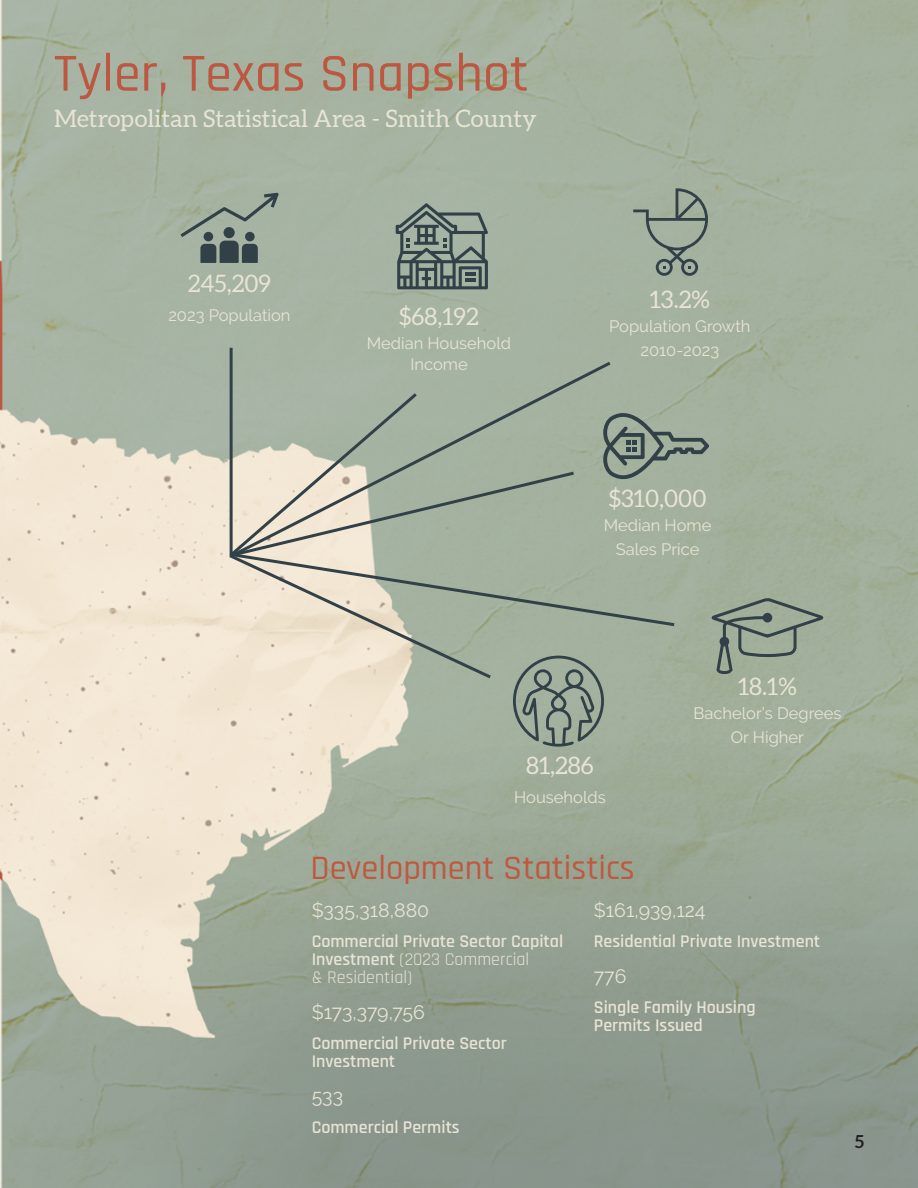
<style>
.page{position:relative;width:918px;height:1188px;background:#fff}
.page>*{position:absolute;margin:0;border:0;box-sizing:border-box;transform-origin:0 0}
.t1{font:500 54px "Rajdhani";color:#bc5741}
.t2{font:500 34.5px "Rajdhani";color:#c05840}
.t3{font:24px "Aleo";letter-spacing:.005em;color:#e7e4d5}
.t4{font:19.5px "Raleway";color:#e7e4d5}
.t5{font:600 18px/18px "Rajdhani";color:#e7e4d5}
.t6{font:700 18px "Aleo";color:#231f20}
.t7{font:16.5px/24px "Raleway";color:#e7e4d5;text-align:center}
.s1{font-weight:400}
</style>
<div class="page">
<img style="left:0;top:0;width:918px;height:1188px">
<hr style="left:230px;top:348px;width:3px;height:210px;background:#324147">
<div style="left:227px;top:359px;width:387px;height:31px;background:#a6b3a3"></div>
<svg style="left:396px;top:203px;width:92px;height:86px;background:#77857e"></svg>
<svg style="left:180px;top:193px;width:99px;height:70px;background:#89978b"></svg>
<svg style="left:633px;top:188px;width:75px;height:88px;background:#909e8f"></svg>
<svg style="left:226px;top:390px;width:597px;height:357px;background:#adb6a4"></svg>
<h1 class="t1" style="left:54px;top:42px;width:476px">Tyler, Texas Snapshot</h1>
<h3 class="t3" style="left:54px;top:104px;width:484px">Metropolitan Statistical Area - Smith County</h3>
<h3 class="t3" style="left:188px;top:270px;width:85px">245,209</h3>
<p class="t7" style="left:168px;top:303px;width:124px">2023 Population</p>
<h3 class="t3" style="left:399px;top:303px;width:81px">$68,192</h3>
<p class="t7" style="left:367px;top:333px;width:146px;line-height:21px">Median Household<br>Income</p>
<h3 class="t3" style="left:650px;top:285px;width:62px">13.2%</h3>
<p class="t7" style="left:609px;top:314px;width:143px">Population Growth<br>2010-2023</p>
<h3 class="t3" style="left:609px;top:484px;width:99px">$310,000</h3>
<p class="t7" style="left:604px;top:513px;width:109px">Median Home<br>Sales Price</p>
<h3 class="t3" style="left:526px;top:752px;width:69px">81,286</h3>
<p class="t7" style="left:514px;top:785px;width:93px">Households</p>
<h3 class="t3" style="left:738px;top:672px;width:60px">18.1%</h3>
<p class="t7" style="left:693px;top:701px;width:150px">Bachelor’s Degrees<br>Or Higher</p>
<h2 class="t2" style="left:310px;top:848px;width:326px">Development Statistics</h2>
<p class="t4" style="left:312px;top:899px;width:119px">$335,318,880</p>
<p class="t5" style="left:312px;top:933px;width:253px">Commercial Private Sector Capital<br>Investment <span class="s1">(2023 Commercial<br>&amp; Residential)</span></p>
<p class="t4" style="left:312px;top:1001px;width:115px">$173,379,756</p>
<p class="t5" style="left:312px;top:1035px;width:197px">Commercial Private Sector<br>Investment</p>
<p class="t4" style="left:312px;top:1085px;width:33px">533</p>
<p class="t5" style="left:312px;top:1119px;width:150px">Commercial Permits</p>
<p class="t4" style="left:594px;top:899px;width:113px">$161,939,124</p>
<p class="t5" style="left:594px;top:933px;width:228px">Residential Private Investment</p>
<p class="t4" style="left:594px;top:965px;width:34px">776</p>
<p class="t5" style="left:594px;top:999px;width:163px">Single Family Housing<br>Permits Issued</p>
<p class="t6" style="left:855px;top:1131px;width:11px">5</p>
</div>
